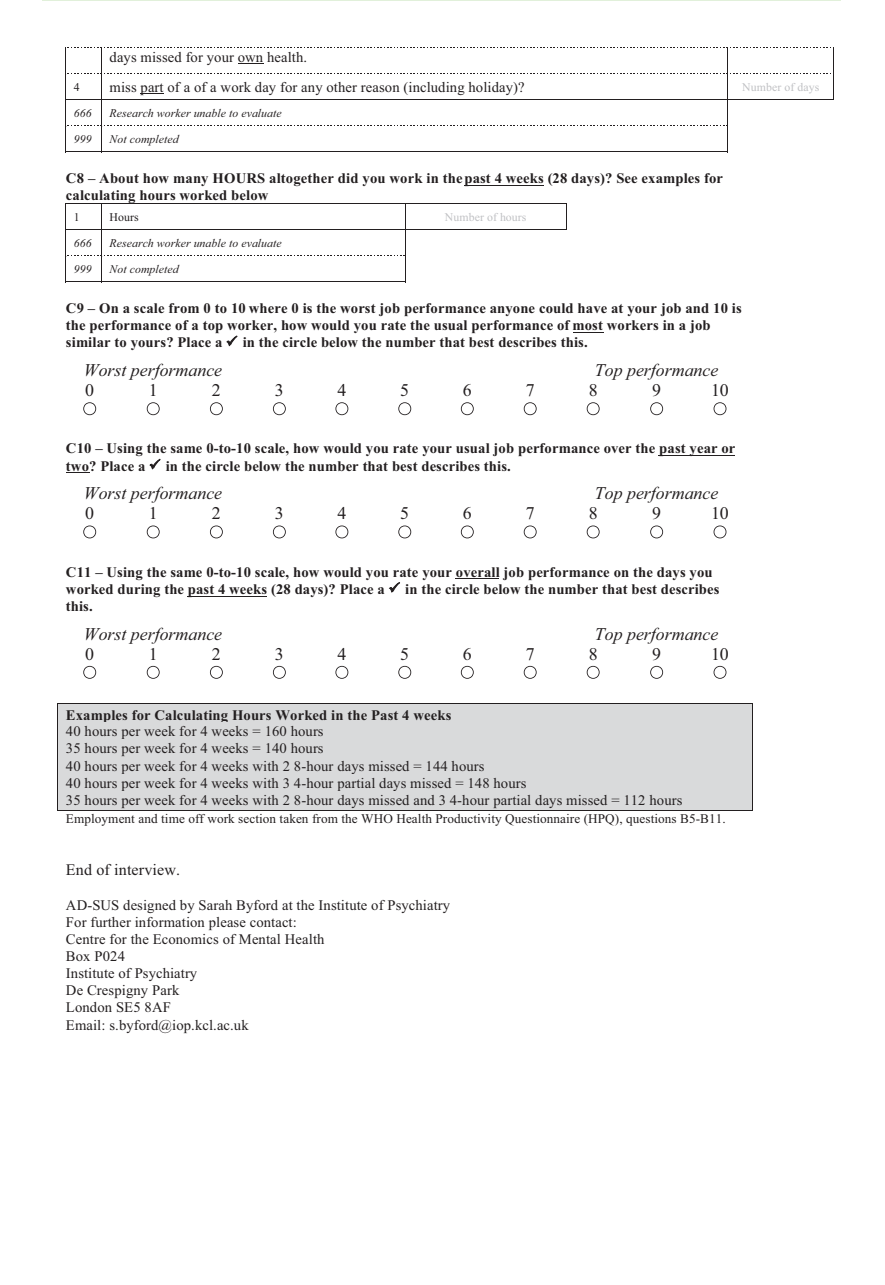
<style>
.page{position:relative;width:885px;height:1285px;background:#fff}
.page>*{position:absolute;margin:0;border:0;box-sizing:border-box;transform-origin:0 0}
.t1{font:italic 17.85px "Times New Roman";color:#231f20}
.t2{font:17.85px "Times New Roman";color:#231f20}
.t3{font:16.1px "Times New Roman";letter-spacing:.01em;color:#231f20}
.t4{font:700 14.7px/17.2px "Times New Roman";letter-spacing:.01em;color:#231f20}
.t5{font:14.7px/17.2px "Times New Roman";letter-spacing:.005em;color:#231f20}
.t6{font:13.12px "Times New Roman";letter-spacing:.005em;color:#231f20}
.t7{font:italic 11.72px "Times New Roman";letter-spacing:.005em;color:#231f20}
.t8{font:11.72px "Times New Roman";letter-spacing:.005em;color:#c0c1c4}
.t9{font:11.72px "Times New Roman";letter-spacing:.005em;color:#231f20}
</style>
<div class="page">
<svg style="left:66px;top:47px;width:767px;height:105px"></svg>
<hr style="left:464px;top:185px;width:80px;height:1px;background:#231f20">
<hr style="left:66px;top:203px;width:500px;height:1px;background:#231f20">
<hr style="left:66px;top:229px;width:500px;height:1px;background:#231f20">
<svg style="left:66px;top:204px;width:340px;height:78px"></svg>
<hr style="left:572px;top:332px;width:31px;height:1px;background:#231f20">
<svg style="left:226px;top:335px;width:11px;height:11px"></svg>
<svg style="left:83px;top:402px;width:13px;height:13px"></svg>
<svg style="left:147px;top:402px;width:13px;height:13px"></svg>
<svg style="left:210px;top:402px;width:13px;height:13px"></svg>
<svg style="left:273px;top:402px;width:13px;height:13px"></svg>
<svg style="left:335px;top:402px;width:13px;height:13px"></svg>
<svg style="left:398px;top:402px;width:13px;height:13px"></svg>
<svg style="left:460px;top:402px;width:13px;height:13px"></svg>
<svg style="left:523px;top:402px;width:13px;height:13px"></svg>
<svg style="left:586px;top:402px;width:13px;height:13px"></svg>
<svg style="left:650px;top:402px;width:13px;height:13px"></svg>
<svg style="left:713px;top:402px;width:13px;height:13px"></svg>
<hr style="left:657px;top:455px;width:77px;height:1px;background:#231f20">
<svg style="left:149px;top:459px;width:11px;height:10px"></svg>
<svg style="left:66px;top:472px;width:23px;height:1px"></svg>
<svg style="left:83px;top:525px;width:13px;height:13px"></svg>
<svg style="left:147px;top:525px;width:13px;height:13px"></svg>
<svg style="left:210px;top:525px;width:13px;height:13px"></svg>
<svg style="left:273px;top:525px;width:13px;height:13px"></svg>
<svg style="left:335px;top:525px;width:13px;height:13px"></svg>
<svg style="left:398px;top:525px;width:13px;height:13px"></svg>
<svg style="left:460px;top:525px;width:13px;height:13px"></svg>
<svg style="left:523px;top:525px;width:13px;height:13px"></svg>
<svg style="left:586px;top:525px;width:13px;height:13px"></svg>
<svg style="left:650px;top:525px;width:13px;height:13px"></svg>
<svg style="left:713px;top:525px;width:13px;height:13px"></svg>
<hr style="left:455px;top:578px;width:44px;height:1px;background:#231f20">
<svg style="left:389px;top:582px;width:11px;height:11px"></svg>
<hr style="left:188px;top:596px;width:79px;height:1px;background:#231f20">
<svg style="left:83px;top:666px;width:13px;height:12px"></svg>
<svg style="left:147px;top:666px;width:13px;height:12px"></svg>
<svg style="left:210px;top:666px;width:13px;height:12px"></svg>
<svg style="left:273px;top:666px;width:13px;height:12px"></svg>
<svg style="left:335px;top:666px;width:13px;height:12px"></svg>
<svg style="left:398px;top:666px;width:13px;height:12px"></svg>
<svg style="left:460px;top:666px;width:13px;height:12px"></svg>
<svg style="left:523px;top:666px;width:13px;height:12px"></svg>
<svg style="left:586px;top:666px;width:13px;height:12px"></svg>
<svg style="left:650px;top:666px;width:13px;height:12px"></svg>
<svg style="left:713px;top:666px;width:13px;height:12px"></svg>
<div style="left:58px;top:704px;width:693px;height:18px;background:#d9dadb"></div>
<hr style="left:57px;top:703px;width:695px;height:1px;background:#231f20">
<div style="left:58px;top:722px;width:693px;height:17px;background:#d9dadb"></div>
<div style="left:58px;top:739px;width:693px;height:18px;background:#d9dadb"></div>
<div style="left:58px;top:757px;width:693px;height:17px;background:#d9dadb"></div>
<div style="left:58px;top:774px;width:693px;height:17px;background:#d9dadb"></div>
<div style="left:58px;top:791px;width:693px;height:18px;background:#d9dadb"></div>
<hr style="left:57px;top:809px;width:695px;height:1px;background:#231f20">
<svg style="left:57px;top:704px;width:1px;height:105px"></svg>
<svg style="left:751px;top:704px;width:1px;height:106px"></svg>
<hr style="left:42px;top:0;width:798px;height:1px;background:#e1f0da">
<p class="t5" style="left:109px;top:49px;width:199px">days missed for your own health.</p>
<p class="t9" style="left:74px;top:83px;width:7px">4</p>
<p class="t5" style="left:109px;top:79px;width:416px">miss part of a of a work day for any other reason (including holiday)?</p>
<p class="t8" style="left:742px;top:83px;width:78px">Number of days</p>
<p class="t7" style="left:74px;top:106px;width:19px">666</p>
<p class="t7" style="left:109px;top:106px;width:174px">Research worker unable to evaluate</p>
<p class="t7" style="left:74px;top:132px;width:19px">999</p>
<p class="t7" style="left:109px;top:132px;width:71px">Not completed</p>
<p class="t4" style="left:66px;top:171px;width:658px">C8 – About how many HOURS altogether did you work in the past 4 weeks (28 days)? See examples for calculating hours worked below</p>
<p class="t9" style="left:74px;top:213px;width:7px">1</p>
<p class="t9" style="left:109px;top:213px;width:31px">Hours</p>
<p class="t8" style="left:445px;top:213px;width:83px">Number of hours</p>
<p class="t7" style="left:74px;top:236px;width:19px">666</p>
<p class="t7" style="left:109px;top:236px;width:174px">Research worker unable to evaluate</p>
<p class="t7" style="left:74px;top:262px;width:19px">999</p>
<p class="t7" style="left:109px;top:262px;width:71px">Not completed</p>
<p class="t4" style="left:66px;top:301px;width:677px">C9 – On a scale from 0 to 10 where 0 is the worst job performance anyone could have at your job and 10 is the performance of a top worker, how would you rate the usual performance of most workers in a job similar to yours? Place a</p>
<p class="t4" style="left:243px;top:335px;width:346px">in the circle below the number that best describes this.</p>
<p class="t1" style="left:84px;top:359px;width:140px">Worst performance</p>
<p class="t1" style="left:594px;top:359px;width:125px">Top performance</p>
<p class="t2" style="left:85px;top:384px;width:10px">0</p>
<p class="t2" style="left:149px;top:384px;width:10px">1</p>
<p class="t2" style="left:212px;top:384px;width:10px">2</p>
<p class="t2" style="left:275px;top:384px;width:10px">3</p>
<p class="t2" style="left:337px;top:384px;width:10px">4</p>
<p class="t2" style="left:400px;top:384px;width:10px">5</p>
<p class="t2" style="left:462px;top:384px;width:10px">6</p>
<p class="t2" style="left:525px;top:384px;width:10px">7</p>
<p class="t2" style="left:588px;top:384px;width:10px">8</p>
<p class="t2" style="left:652px;top:384px;width:10px">9</p>
<p class="t2" style="left:710px;top:384px;width:19px">10</p>
<p class="t4" style="left:66px;top:441px;width:670px">C10 – Using the same 0-to-10 scale, how would you rate your usual job performance over the past year or two? Place a</p>
<p class="t4" style="left:166px;top:458px;width:346px">in the circle below the number that best describes this.</p>
<p class="t1" style="left:84px;top:482px;width:140px">Worst performance</p>
<p class="t1" style="left:594px;top:482px;width:125px">Top performance</p>
<p class="t2" style="left:85px;top:507px;width:10px">0</p>
<p class="t2" style="left:149px;top:507px;width:10px">1</p>
<p class="t2" style="left:212px;top:507px;width:10px">2</p>
<p class="t2" style="left:275px;top:507px;width:10px">3</p>
<p class="t2" style="left:337px;top:507px;width:10px">4</p>
<p class="t2" style="left:400px;top:507px;width:10px">5</p>
<p class="t2" style="left:462px;top:507px;width:10px">6</p>
<p class="t2" style="left:525px;top:507px;width:10px">7</p>
<p class="t2" style="left:588px;top:507px;width:10px">8</p>
<p class="t2" style="left:652px;top:507px;width:10px">9</p>
<p class="t2" style="left:710px;top:507px;width:19px">10</p>
<p class="t4" style="left:66px;top:564px;width:648px">C11 – Using the same 0-to-10 scale, how would you rate your overall job performance on the days you worked during the past 4 weeks (28 days)? Place a</p>
<p class="t4" style="left:405px;top:582px;width:315px">in the circle below the number that best describes</p>
<p class="t4" style="left:66px;top:599px;width:28px">this.</p>
<p class="t1" style="left:84px;top:623px;width:140px">Worst performance</p>
<p class="t1" style="left:594px;top:623px;width:125px">Top performance</p>
<p class="t2" style="left:85px;top:647px;width:10px">0</p>
<p class="t2" style="left:149px;top:647px;width:10px">1</p>
<p class="t2" style="left:212px;top:647px;width:10px">2</p>
<p class="t2" style="left:275px;top:647px;width:10px">3</p>
<p class="t2" style="left:337px;top:647px;width:10px">4</p>
<p class="t2" style="left:400px;top:647px;width:10px">5</p>
<p class="t2" style="left:462px;top:647px;width:10px">6</p>
<p class="t2" style="left:525px;top:647px;width:10px">7</p>
<p class="t2" style="left:588px;top:647px;width:10px">8</p>
<p class="t2" style="left:652px;top:647px;width:10px">9</p>
<p class="t2" style="left:710px;top:647px;width:19px">10</p>
<p class="t4" style="left:66px;top:707px;width:387px">Examples for Calculating Hours Worked in the Past 4 weeks</p>
<p class="t5" style="left:66px;top:724px;width:617px">40 hours per week for 4 weeks = 160 hours<br>35 hours per week for 4 weeks = 140 hours<br>40 hours per week for 4 weeks with 2 8-hour days missed = 144 hours<br>40 hours per week for 4 weeks with 3 4-hour partial days missed = 148 hours<br>35 hours per week for 4 weeks with 2 8-hour days missed and 3 4-hour partial days missed = 112 hours</p>
<p class="t6" style="left:66px;top:814px;width:661px">Employment and time off work section taken from the WHO Health Productivity Questionnaire (HPQ), questions B5-B11.</p>
<p class="t3" style="left:66px;top:864px;width:116px">End of interview.</p>
<p class="t5" style="left:66px;top:897px;width:385px">AD-SUS designed by Sarah Byford at the Institute of Psychiatry<br>For further information please contact:<br>Centre for the Economics of Mental Health<br>Box P024<br>Institute of Psychiatry<br>De Crespigny Park<br>London SE5 8AF<br>Email: s.byford@iop.kcl.ac.uk</p>
</div>
